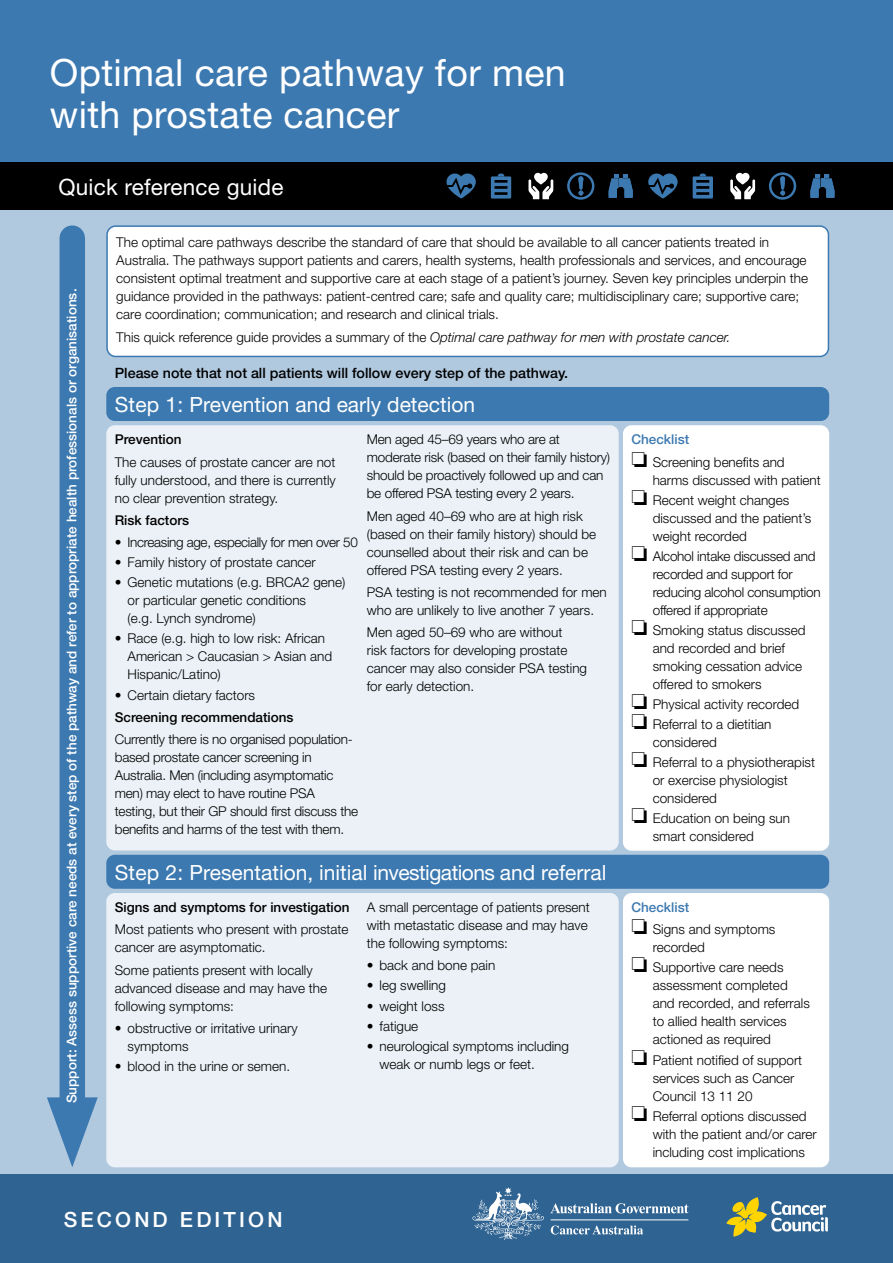
<style>
.page{position:relative;width:893px;height:1263px;background:#fff}
.page>*{position:absolute;margin:0;border:0;box-sizing:border-box;transform-origin:0 0}
.t1{font:37.5px/42px "Helvetica Neue LT";letter-spacing:.01em;color:#fff}
.t2{font:22.5px "Helvetica Neue LT";letter-spacing:.01em;color:#fff}
.t3{font:21px "Helvetica Neue LT";color:#fff}
.t4{font:500 21px "Helvetica Neue LT";letter-spacing:.15em;color:#fff}
.t5{font:500 14.25px "Helvetica Neue LT";color:#000}
.t6{font:300 13.5px/18px "Helvetica Neue LT";color:#000}
.t7{font:500 13.5px "Helvetica Neue LT";color:#fff}
.t8{font:300 13.5px/18px "Helvetica Neue LT";letter-spacing:-.02em;color:#000}
.t9{font:500 13.5px "Helvetica Neue LT";color:#000}
.t10{font:300 13.5px "Helvetica Neue LT";letter-spacing:-.025em;color:#000}
.s1{font-style:italic}
.s2{font-weight:500;color:#3c79b0}
</style>
<div class="page">
<div style="left:0;top:1174px;width:893px;height:89px;background:#2f6391"></div>
<svg style="left:726px;top:1197px;width:102px;height:40px"></svg>
<svg style="left:472px;top:1187px;width:72px;height:52px"></svg>
<hr style="left:551px;top:1219px;width:137px;height:1px;background:#fff">
<svg style="left:551px;top:1225px;width:92px;height:9px"></svg>
<svg style="left:550px;top:1203px;width:138px;height:10px"></svg>
<div style="left:0;top:162px;width:893px;height:48px;background:#000"></div>
<svg style="left:648px;top:173px;width:30px;height:26px"></svg>
<svg style="left:769px;top:172px;width:27px;height:28px"></svg>
<svg style="left:810px;top:174px;width:24px;height:24px"></svg>
<svg style="left:693px;top:174px;width:20px;height:25px"></svg>
<svg style="left:730px;top:173px;width:25px;height:26px"></svg>
<svg style="left:446px;top:173px;width:30px;height:26px"></svg>
<svg style="left:567px;top:172px;width:27px;height:28px"></svg>
<svg style="left:609px;top:174px;width:24px;height:24px"></svg>
<svg style="left:491px;top:174px;width:20px;height:25px"></svg>
<svg style="left:528px;top:173px;width:25px;height:26px"></svg>
<div style="left:0;top:210px;width:893px;height:964px;background:#b1c9df"></div>
<div style="left:60px;top:238px;width:25px;height:886px;background:#3c79b0"></div>
<svg style="left:47px;top:1097px;width:51px;height:70px"></svg>
<div style="left:106px;top:387px;width:723px;height:34px;background:#3c79b0;border-radius:9px"></div>
<div style="left:0;top:0;width:893px;height:162px;background:#3c79b0"></div>
<div style="left:106px;top:425px;width:513px;height:425px;background:#ebf1f7;border-radius:9px"></div>
<div style="left:107px;top:226px;width:721px;height:130px;background:#fff;border-radius:9px"></div>
<div style="left:106px;top:225px;width:723px;height:132px;border:2px solid #3c79b0;border-radius:9px"></div>
<div style="left:106px;top:855px;width:723px;height:34px;background:#3c79b0;border-radius:9px"></div>
<div style="left:106px;top:893px;width:513px;height:274px;background:#ebf1f7;border-radius:9px"></div>
<div style="left:623px;top:893px;width:206px;height:274px;background:#fff;border-radius:9px"></div>
<div style="left:623px;top:425px;width:206px;height:426px;background:#fff;border-radius:9px"></div>
<h1 class="t1" style="left:50px;top:51px;width:517px">Optimal care pathway for men with prostate cancer</h1>
<h2 class="t2" style="left:58px;top:173px;width:226px">Quick reference guide</h2>
<p class="t7" style="left:64px;top:1103px;width:816px;rotate:-90deg">Support: Assess supportive care needs at every step of the pathway and refer to appropriate health professionals or organisations.</p>
<p class="t6" style="left:116px;top:233px;width:693px">The optimal care pathways describe the standard of care that should be available to all cancer patients treated in Australia. The pathways support patients and carers, health systems, health professionals and services, and encourage consistent optimal treatment and supportive care at each stage of a patient’s journey. Seven key principles underpin the guidance provided in the pathways: patient-centred care; safe and quality care; multidisciplinary care; supportive care; care coordination; communication; and research and clinical trials.</p>
<p class="t6" style="left:116px;top:328px;width:616px">This quick reference guide provides a summary of the <span class="s1">Optimal care pathway for men with prostate cancer.</span></p>
<p class="t5" style="left:115px;top:364px;width:455px">Please note that not all patients will follow every step of the pathway.</p>
<h3 class="t3" style="left:115px;top:392px;width:362px">Step 1: Prevention and early detection</h3>
<p class="t9" style="left:115px;top:431px;width:68px">Prevention</p>
<p class="t6" style="left:115px;top:452px;width:223px;text-align:justify">The causes of prostate cancer are not fully understood, and there is currently no clear prevention strategy.</p>
<p class="t9" style="left:115px;top:512px;width:76px">Risk factors</p>
<p class="t10" style="left:115px;top:534px;width:245px">• Increasing age, especially for men over 50</p>
<p class="t6" style="left:115px;top:553px;width:203px">• Family history of prostate cancer</p>
<p class="t6" style="left:128px;top:573px;width:219px;text-indent:-13px">• Genetic mutations (e.g. BRCA2 gene) or particular genetic conditions<br>(e.g. Lynch syndrome)</p>
<p class="t6" style="left:128px;top:629px;width:206px;text-indent:-13px">• Race (e.g. high to low risk: African<br>American &gt; Caucasian &gt; Asian and<br>Hispanic/Latino)</p>
<p class="t6" style="left:115px;top:685px;width:142px">• Certain dietary factors</p>
<p class="t9" style="left:115px;top:709px;width:180px">Screening recommendations</p>
<p class="t6" style="left:115px;top:730px;width:245px">Currently there is no organised population&shy;based prostate cancer screening in Australia. Men (including asymptomatic men) may elect to have routine PSA testing, but their GP should first discuss the benefits and harms of the test with them.</p>
<p class="t6" style="left:367px;top:430px;width:245px">Men aged 45–69 years who are at moderate risk (based on their family history) should be proactively followed up and can be offered PSA testing every 2 years.</p>
<p class="t6" style="left:367px;top:506px;width:231px">Men aged 40–69 who are at high risk (based on their family history) should be counselled about their risk and can be offered PSA testing every 2 years.</p>
<p class="t6" style="left:367px;top:583px;width:242px">PSA testing is not recommended for men who are unlikely to live another 7 years.</p>
<p class="t6" style="left:367px;top:623px;width:222px">Men aged 50–69 who are without<br>risk factors for developing prostate cancer may also consider PSA testing for early detection.</p>
<h3 class="t3" style="left:115px;top:860px;width:493px">Step 2: Presentation, initial investigations and referral</h3>
<p class="t9" style="left:115px;top:899px;width:236px">Signs and symptoms for investigation</p>
<p class="t6" style="left:115px;top:920px;width:235px">Most patients who present with prostate cancer are asymptomatic.</p>
<p class="t6" style="left:115px;top:960px;width:214px">Some patients present with locally advanced disease and may have the following symptoms:</p>
<p class="t6" style="left:128px;top:1019px;width:172px;text-indent:-13px">• obstructive or irritative urinary symptoms</p>
<p class="t6" style="left:115px;top:1057px;width:177px">• blood in the urine or semen.</p>
<p class="t6" style="left:367px;top:898px;width:225px">A small percentage of patients present with metastatic disease and may have the following symptoms:</p>
<p class="t6" style="left:367px;top:956px;width:130px">• back and bone pain</p>
<p class="t6" style="left:367px;top:976px;width:81px">• leg swelling</p>
<p class="t6" style="left:367px;top:996px;width:79px">• weight loss</p>
<p class="t6" style="left:367px;top:1017px;width:53px">• fatigue</p>
<p class="t6" style="left:379px;top:1037px;width:191px;text-indent:-13px">• neurological symptoms including weak or numb legs or feet.</p>
<p class="t6" style="left:631px;top:428px;width:155px;line-height:22.2px"><span class="s2">Checklist<br></span>❏ Screening benefits and</p>
<p class="t6" style="left:631px;top:469px;width:191px;line-height:20.1px;text-indent:21px">harms discussed with patient ❏ Recent weight changes</p>
<p class="t6" style="left:653px;top:509px;width:160px">discussed and the patient’s weight recorded</p>
<p class="t8" style="left:653px;top:547px;width:169px;text-indent:-21px">❏ Alcohol intake discussed and recorded and support for reducing alcohol consumption offered if appropriate</p>
<p class="t6" style="left:653px;top:621px;width:154px;text-indent:-21px">❏ Smoking status discussed and recorded and brief smoking cessation advice offered to smokers</p>
<p class="t6" style="left:631px;top:694px;width:169px;line-height:20.1px">❏ Physical activity recorded ❏ Referral to a dietitian</p>
<p class="t6" style="left:631px;top:732px;width:185px;line-height:20.1px;text-indent:21px">considered<br>❏ Referral to a physiotherapist</p>
<p class="t6" style="left:653px;top:771px;width:137px">or exercise physiologist considered</p>
<p class="t6" style="left:653px;top:809px;width:139px;text-indent:-21px">❏ Education on being sun smart considered</p>
<p class="t6" style="left:631px;top:896px;width:146px;line-height:22.2px"><span class="s2">Checklist<br></span>❏ Signs and symptoms</p>
<p class="t6" style="left:631px;top:937px;width:154px;line-height:20.1px;text-indent:21px">recorded<br>❏ Supportive care needs</p>
<p class="t6" style="left:653px;top:976px;width:159px">assessment completed and recorded, and referrals to allied health services actioned as required</p>
<p class="t6" style="left:653px;top:1050px;width:151px;text-indent:-21px">❏ Patient notified of support services such as Cancer<br>Council 13 11 20</p>
<p class="t6" style="left:653px;top:1106px;width:166px;text-indent:-21px">❏ Referral options discussed with the patient and/or carer including cost implications</p>
<h3 class="t4" style="left:64px;top:1206px;width:220px">SECOND EDITION</h3>
</div>
